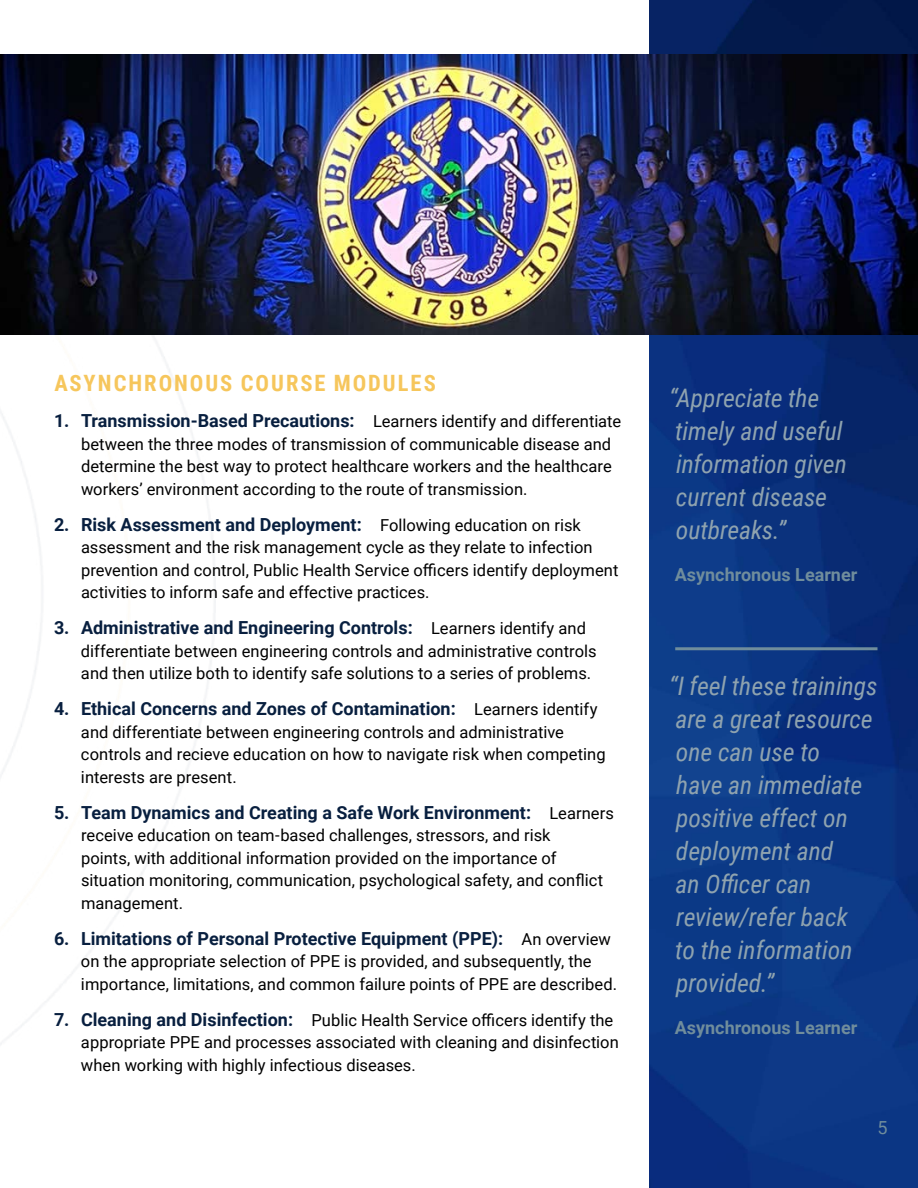
<style>
.page{position:relative;width:918px;height:1188px;background:#fff}
.page>*{position:absolute;margin:0;border:0;box-sizing:border-box;transform-origin:0 0}
.t1{font:italic 25.5px/33px "Roboto Condensed";color:#8fa3af}
.t2{font:700 22.5px "Roboto Condensed";letter-spacing:.085em;color:#f6c65c}
.t3{font:700 18px "Roboto";color:#081f3f}
.t4{font:700 18px "Roboto";color:#708d9c}
.t5{font:18px "Roboto";color:#708d9c}
.t6{font:16.5px/22.5px "Roboto";color:#000}
.s1{font-weight:400;font-size:16.5px;color:#000}
.s2{font-weight:700;font-size:18px;color:#081f3f}
</style>
<div class="page">
<img style="left:649px;top:0;width:269px;height:1188px">
<img style="left:0;top:54px;width:918px;height:281px">
<hr style="left:675px;top:647px;width:203px;height:3px;background:#708d9c">
<h2 class="t2" style="left:54px;top:368px;width:383px">ASYNCHRONOUS COURSE MODULES</h2>
<p class="t3" style="left:54px;top:408px;width:569px">1. Transmission-Based Precautions: <span class="s1">Learners identify and differentiate</span></p>
<p class="t6" style="left:81px;top:432px;width:532px;text-align:justify">between the three modes of transmission of communicable disease and determine the best way to protect healthcare workers and the healthcare workers’ environment according to the route of transmission.</p>
<p class="t3" style="left:54px;top:512px;width:528px">2. Risk Assessment and Deployment: <span class="s1">Following education on risk</span></p>
<p class="t6" style="left:81px;top:536px;width:539px">assessment and the risk management cycle as they relate to infection prevention and control, Public Health Service officers identify deployment activities to inform safe and effective practices.</p>
<p class="t3" style="left:54px;top:615px;width:533px">3. Administrative and Engineering Controls: <span class="s1">Learners identify and</span></p>
<p class="t6" style="left:81px;top:639px;width:517px">differentiate between engineering controls and administrative controls and then utilize both to identify safe solutions to a series of problems.</p>
<p class="t3" style="left:54px;top:696px;width:545px">4. Ethical Concerns and Zones of Contamination: <span class="s1">Learners identify</span></p>
<p class="t6" style="left:81px;top:720px;width:526px">and differentiate between engineering controls and administrative controls and recieve education on how to navigate risk when competing interests are present.</p>
<p class="t3" style="left:54px;top:800px;width:562px">5. Team Dynamics and Creating a Safe Work Environment: <span class="s1">Learners</span></p>
<p class="t6" style="left:81px;top:824px;width:524px">receive education on team-based challenges, stressors, and risk points, with additional information provided on the importance of situation monitoring, communication, psychological safety, and conflict management.</p>
<p class="t3" style="left:54px;top:926px;width:558px">6. Limitations of Personal Protective Equipment (PPE): <span class="s1">An overview</span></p>
<p class="t6" style="left:81px;top:950px;width:538px">on the appropriate selection of PPE is provided, and subsequently, the importance, limitations, and common failure points of PPE are described.</p>
<p class="t6" style="left:81px;top:1008px;width:539px;text-indent:-27px"><span class="s2">7. Cleaning and Disinfection:</span> Public Health Service officers identify the appropriate PPE and processes associated with cleaning and disinfection when working with highly infectious diseases.</p>
<h1 class="t1" style="left:669px;top:381px;width:179px">“Appreciate the timely and useful information given current disease outbreaks.”</h1>
<p class="t4" style="left:675px;top:562px;width:184px">Asynchronous Learner</p>
<h1 class="t1" style="left:669px;top:668px;width:210px">“I feel these trainings are a great resource one can use to<br>have an immediate positive effect on deployment and<br>an Officer can review/refer back<br>to the information provided.”</h1>
<p class="t4" style="left:675px;top:1015px;width:184px">Asynchronous Learner</p>
<p class="t5" style="left:877px;top:1115px;width:12px">5</p>
</div>
